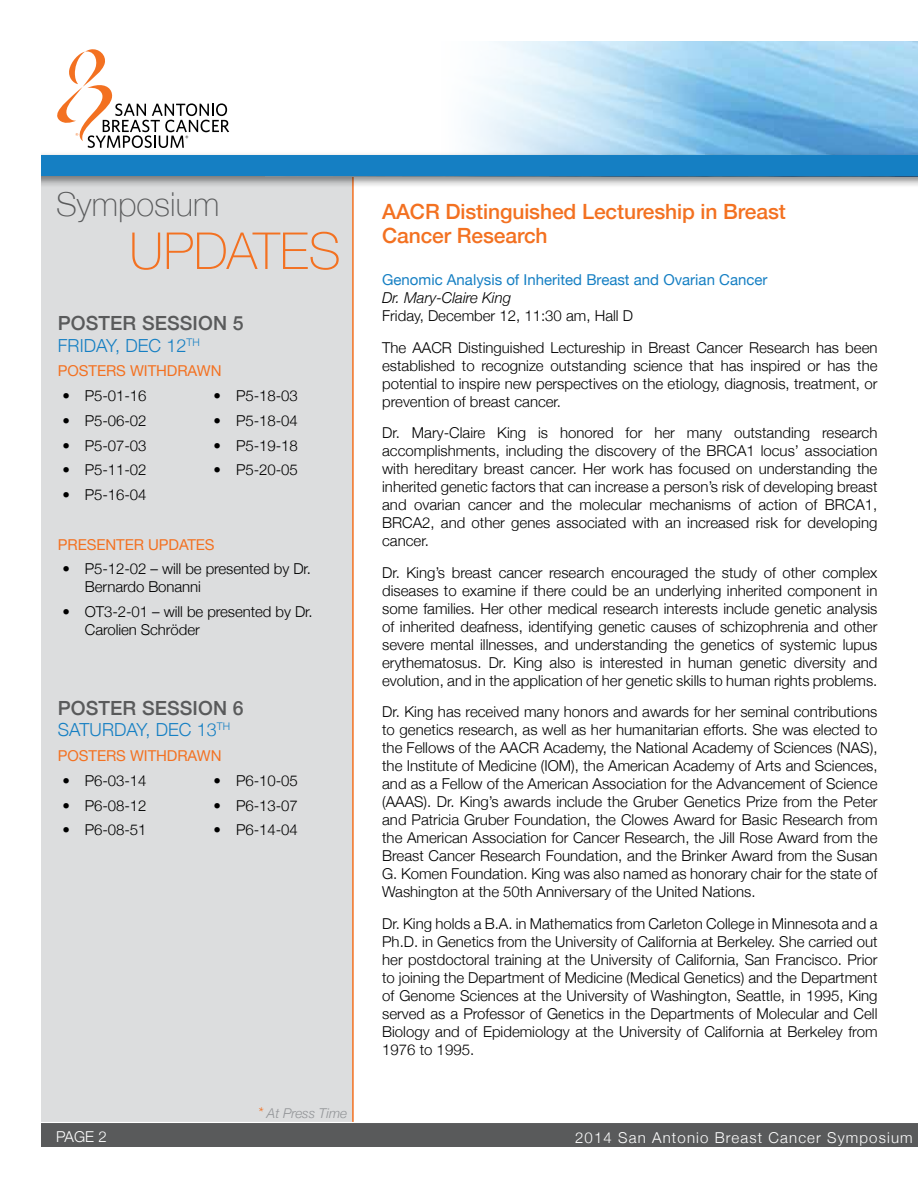
<style>
.page{position:relative;width:918px;height:1188px;background:#fff}
.page>*{position:absolute;margin:0;border:0;box-sizing:border-box;transform-origin:0 0}
.t1{font:100 51px "Helvetica Neue";letter-spacing:.005em;color:#f37121}
.t2{font:100 33px "Helvetica Neue";letter-spacing:.005em;color:#595a5b}
.t3{font:500 21px/24px "Helvetica Neue";letter-spacing:-.005em;color:#f37121}
.t4{font:500 19.5px "Helvetica Neue";letter-spacing:.005em;color:#595a5b}
.t5{font:300 18px "Helvetica Neue";letter-spacing:.005em;color:#157fc3}
.t6{font:300 15px/18px "Helvetica Neue";color:#000;text-align:justify}
.t7{font:15px "Helvetica Neue";letter-spacing:-.005em;color:#f37121}
.t8{font:15px "Helvetica Neue";color:#157fc3}
.t9{font:300 15px "Helvetica Neue";letter-spacing:.075em;color:#fff}
.t10{font:italic 300 15px "Helvetica Neue";color:#000}
.t11{font:italic 300 13.5px "Helvetica Neue";letter-spacing:-.005em;color:#939598}
.s1{font-size:15px;color:#f37121}
</style>
<div class="page">
<div style="left:20px;top:156px;width:334px;height:979px;background:#dcddde;border:2px solid #f37121"></div>
<img style="left:781px;top:41px;width:137px;height:110px">
<svg style="left:471px;top:41px;width:310px;height:110px;background:#b6dbf2"></svg>
<div style="left:40px;top:1122px;width:878px;height:25px;background:#595a5b"></div>
<svg style="left:57px;top:49px;width:172px;height:99px"></svg>
<div style="left:0;top:151px;width:918px;height:37px;background:#000;opacity:.5"></div>
<div style="left:0;top:156px;width:918px;height:20px;background:#157fc3"></div>
<div style="left:0;top:0;width:40px;height:1188px;background:#fff"></div>
<h2 class="t2" style="left:56px;top:179px;width:165px">Symposium</h2>
<h1 class="t1" style="left:129px;top:212px;width:213px">UPDATES</h1>
<h3 class="t4" style="left:58px;top:307px;width:187px">POSTER SESSION 5</h3>
<p class="t5" style="left:58px;top:331px;width:144px">FRIDAY, DEC 12<sup>TH</sup></p>
<p class="t7" style="left:58px;top:360px;width:165px">POSTERS WITHDRAWN</p>
<p class="t6" style="left:62px;top:386px;width:86px">• P5-01-16</p>
<p class="t6" style="left:62px;top:410px;width:86px">• P5-06-02</p>
<p class="t6" style="left:62px;top:435px;width:86px">• P5-07-03</p>
<p class="t6" style="left:62px;top:460px;width:86px">• P5-11-02</p>
<p class="t6" style="left:62px;top:485px;width:86px">• P5-16-04</p>
<p class="t6" style="left:214px;top:386px;width:86px">• P5-18-03</p>
<p class="t6" style="left:214px;top:410px;width:86px">• P5-18-04</p>
<p class="t6" style="left:214px;top:435px;width:86px">• P5-19-18</p>
<p class="t6" style="left:214px;top:460px;width:86px">• P5-20-05</p>
<p class="t7" style="left:58px;top:533px;width:158px">PRESENTER UPDATES</p>
<p class="t6" style="left:85px;top:559px;width:228px;text-indent:-22px">• P5-12-02 – will be presented by Dr.<br>Bernardo Bonanni</p>
<p class="t6" style="left:85px;top:602px;width:229px;text-indent:-22px">• OT3-2-01 – will be presented by Dr.<br>Carolien Schröder</p>
<h3 class="t4" style="left:58px;top:692px;width:187px">POSTER SESSION 6</h3>
<p class="t5" style="left:58px;top:715px;width:174px">SATURDAY, DEC 13<sup>TH</sup></p>
<p class="t7" style="left:58px;top:745px;width:165px">POSTERS WITHDRAWN</p>
<p class="t6" style="left:62px;top:770px;width:86px">• P6-03-14</p>
<p class="t6" style="left:62px;top:795px;width:86px">• P6-08-12</p>
<p class="t6" style="left:62px;top:820px;width:86px">• P6-08-51</p>
<p class="t6" style="left:214px;top:770px;width:86px">• P6-10-05</p>
<p class="t6" style="left:214px;top:795px;width:86px">• P6-13-07</p>
<p class="t6" style="left:214px;top:820px;width:86px">• P6-14-04</p>
<p class="t11" style="left:258px;top:1102px;width:91px"><span class="s1">*</span> At Press Time</p>
<h3 class="t3" style="left:382px;top:198px;width:405px">AACR Distinguished Lectureship in Breast<br>Cancer Research</h3>
<p class="t8" style="left:382px;top:269px;width:387px">Genomic Analysis of Inherited Breast and Ovarian Cancer</p>
<p class="t10" style="left:382px;top:286px;width:130px">Dr. Mary-Claire King</p>
<p class="t6" style="left:382px;top:299px;width:497px;line-height:31.5px">Friday, December 12, 11:30 am, Hall D<br>The AACR Distinguished Lectureship in Breast Cancer Research has been</p>
<p class="t6" style="left:382px;top:355px;width:497px">established to recognize outstanding science that has inspired or has the potential to inspire new perspectives on the etiology, diagnosis, treatment, or prevention of breast cancer.</p>
<p class="t6" style="left:382px;top:423px;width:497px">Dr. Mary-Claire King is honored for her many outstanding research accomplishments, including the discovery of the BRCA1 locus’ association with hereditary breast cancer. Her work has focused on understanding the inherited genetic factors that can increase a person’s risk of developing breast and ovarian cancer and the molecular mechanisms of action of BRCA1, BRCA2, and other genes associated with an increased risk for developing cancer.</p>
<p class="t6" style="left:382px;top:562px;width:497px">Dr. King’s breast cancer research encouraged the study of other complex diseases to examine if there could be an underlying inherited component in some families. Her other medical research interests include genetic analysis of inherited deafness, identifying genetic causes of schizophrenia and other severe mental illnesses, and understanding the genetics of systemic lupus erythematosus. Dr. King also is interested in human genetic diversity and evolution, and in the application of her genetic skills to human rights problems.</p>
<p class="t6" style="left:382px;top:702px;width:497px">Dr. King has received many honors and awards for her seminal contributions to genetics research, as well as her humanitarian efforts. She was elected to the Fellows of the AACR Academy, the National Academy of Sciences (NAS), the Institute of Medicine (IOM), the American Academy of Arts and Sciences, and as a Fellow of the American Association for the Advancement of Science (AAAS). Dr. King’s awards include the Gruber Genetics Prize from the Peter and Patricia Gruber Foundation, the Clowes Award for Basic Research from the American Association for Cancer Research, the Jill Rose Award from the Breast Cancer Research Foundation, and the Brinker Award from the Susan G. Komen Foundation. King was also named as honorary chair for the state of Washington at the 50th Anniversary of the United Nations.</p>
<p class="t6" style="left:382px;top:913px;width:497px">Dr. King holds a B.A. in Mathematics from Carleton College in Minnesota and a Ph.D. in Genetics from the University of California at Berkeley. She carried out her postdoctoral training at the University of California, San Francisco. Prior to joining the Department of Medicine (Medical Genetics) and the Department of Genome Sciences at the University of Washington, Seattle, in 1995, King served as a Professor of Genetics in the Departments of Molecular and Cell Biology and of Epidemiology at the University of California at Berkeley from 1976 to 1995.</p>
<p class="t9" style="left:56px;top:1125px;width:52px">PAGE 2</p>
<p class="t9" style="left:575px;top:1125px;width:339px">2014 San Antonio Breast Cancer Symposium</p>
</div>
